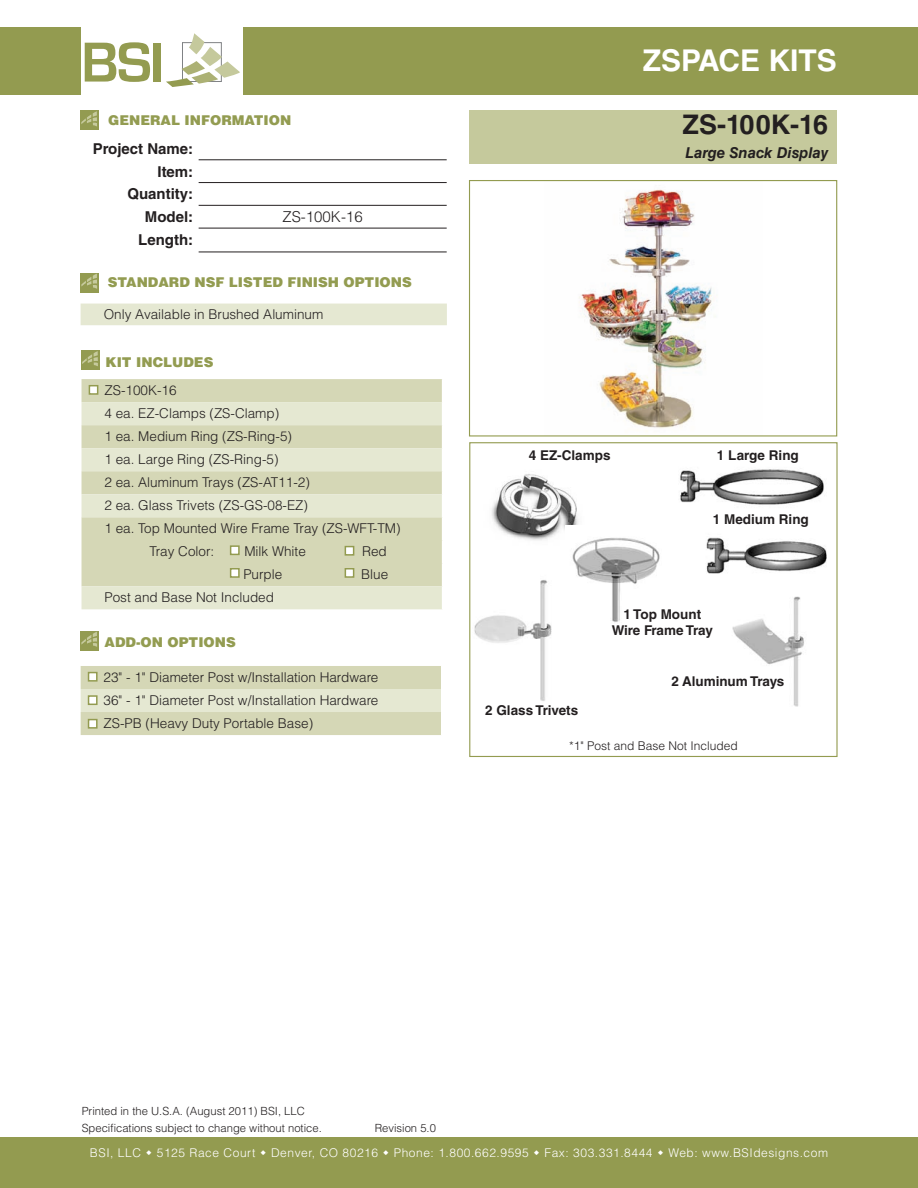
<style>
.page{position:relative;width:918px;height:1188px;background:#fff}
.page>*{position:absolute;margin:0;border:0;box-sizing:border-box;transform-origin:0 0}
.t1{font:700 30px "Helvetica LT Std";color:#fff}
.t2{font:700 27px "Helvetica LT Std";color:#231f20}
.t3{font:700 15px/22.8px "Helvetica LT Std";color:#231f20;text-align:right}
.t4{font:italic 700 15px "Helvetica LT Std";color:#231f20}
.t5{font:300 15px "Helvetica LT Std";color:#231f20}
.t6{font:300 13.5px/23.1px "Helvetica LT Std";color:#231f20;text-align:justify}
.t7{font:700 13.5px/16.2px "Helvetica LT Std";color:#231f20;text-align:center}
.t8{font:900 13.5px "Helvetica LT Std";color:#939c51}
.t9{font:300 12px "Helvetica LT Std";letter-spacing:.045em;color:#fff}
.t10{font:300 12px "Helvetica LT Std";color:#231f20}
.t11{font:300 11.25px "Helvetica LT Std";color:#231f20}
</style>
<div class="page">
<div style="left:0;top:27px;width:918px;height:67px;background:#939b50"></div>
<div style="left:0;top:1137px;width:918px;height:51px;background:#939b50"></div>
<div style="left:81px;top:27px;width:162px;height:67px;background:#fff"></div>
<svg style="left:166px;top:33px;width:74px;height:54px"></svg>
<svg style="left:85px;top:42px;width:65px;height:40px"></svg>
<div style="left:154px;top:43px;width:7px;height:39px;background:#939b50"></div>
<div style="left:469px;top:111px;width:368px;height:53px;background:#c5c99c"></div>
<img style="left:579px;top:189px;width:136px;height:239px">
<div style="left:469px;top:180px;width:368px;height:257px;border:1px solid #939b50"></div>
<div style="left:469px;top:442px;width:369px;height:315px;border:1px solid #939b50"></div>
<div style="left:81px;top:111px;width:18px;height:19px;background:#939b51"></div>
<svg style="left:81px;top:111px;width:16px;height:16px"></svg>
<svg style="left:198px;top:159px;width:249px;height:93px"></svg>
<hr style="left:199px;top:159px;width:248px;height:1px;background:#231f20">
<hr style="left:199px;top:182px;width:248px;height:1px;background:#231f20">
<hr style="left:199px;top:205px;width:248px;height:1px;background:#231f20">
<hr style="left:199px;top:228px;width:248px;height:1px;background:#231f20">
<hr style="left:199px;top:252px;width:248px;height:1px;background:#231f20">
<img style="left:680px;top:469px;width:144px;height:36px">
<img style="left:491px;top:474px;width:87px;height:66px">
<img style="left:474px;top:580px;width:78px;height:121px">
<img style="left:732px;top:596px;width:72px;height:111px">
<img style="left:706px;top:537px;width:121px;height:37px">
<img style="left:566px;top:526px;width:94px;height:96px">
<div style="left:81px;top:273px;width:18px;height:19px;background:#939b51"></div>
<svg style="left:81px;top:274px;width:16px;height:15px"></svg>
<div style="left:81px;top:304px;width:366px;height:21px;background:#e5e8d2"></div>
<div style="left:82px;top:379px;width:360px;height:23px;background:#d5d7b6"></div>
<svg style="left:82px;top:402px;width:360px;height:207px;background:#dcdec2"></svg>
<div style="left:81px;top:351px;width:19px;height:19px;background:#939b51"></div>
<svg style="left:82px;top:351px;width:16px;height:15px"></svg>
<div style="left:89px;top:386px;width:9px;height:8px;background:#fff"></div>
<div style="left:89px;top:385px;width:9px;height:10px;border:2px solid #939b50"></div>
<svg style="left:81px;top:666px;width:360px;height:69px;background:#dadcbf"></svg>
<div style="left:89px;top:673px;width:8px;height:8px;background:#fff"></div>
<div style="left:88px;top:672px;width:10px;height:10px;border:2px solid #939b50"></div>
<div style="left:81px;top:631px;width:18px;height:19px;background:#939b51"></div>
<svg style="left:81px;top:632px;width:16px;height:15px"></svg>
<div style="left:89px;top:696px;width:8px;height:8px;background:#fff"></div>
<div style="left:88px;top:695px;width:10px;height:10px;border:2px solid #939b50"></div>
<div style="left:89px;top:720px;width:8px;height:8px;background:#fff"></div>
<div style="left:88px;top:719px;width:10px;height:10px;border:2px solid #939b50"></div>
<div style="left:231px;top:546px;width:8px;height:8px;background:#fff"></div>
<div style="left:230px;top:545px;width:10px;height:10px;border:2px solid #939b50"></div>
<div style="left:231px;top:569px;width:8px;height:8px;background:#fff"></div>
<div style="left:230px;top:568px;width:10px;height:10px;border:2px solid #939b50"></div>
<div style="left:345px;top:547px;width:9px;height:8px;background:#fff"></div>
<div style="left:345px;top:546px;width:9px;height:10px;border:2px solid #939b50"></div>
<div style="left:345px;top:569px;width:9px;height:8px;background:#fff"></div>
<div style="left:345px;top:568px;width:9px;height:10px;border:2px solid #939b50"></div>
<p class="t8" style="left:108px;top:111px;width:185px">GENERAL INFORMATION</p>
<p class="t3" style="left:93px;top:137px;width:102px">Project Name:<br>Item:<br>Quantity:<br>Model:</p>
<p class="t5" style="left:283px;top:207px;width:82px">ZS-100K-16</p>
<p class="t3" style="left:138px;top:229px;width:56px">Length:</p>
<p class="t8" style="left:108px;top:273px;width:306px">STANDARD NSF LISTED FINISH OPTIONS</p>
<p class="t6" style="left:104px;top:303px;width:221px">Only Available in Brushed Aluminum</p>
<p class="t8" style="left:105px;top:353px;width:109px">KIT INCLUDES</p>
<p class="t6" style="left:105px;top:378px;width:74px">ZS-100K-16</p>
<p class="t6" style="left:105px;top:401px;width:176px">4 ea. EZ-Clamps (ZS-Clamp)</p>
<p class="t6" style="left:105px;top:424px;width:189px">1 ea. Medium Ring (ZS-Ring-5)</p>
<p class="t6" style="left:105px;top:447px;width:176px">1 ea. Large Ring (ZS-Ring-5)</p>
<p class="t6" style="left:105px;top:470px;width:207px">2 ea. Aluminum Trays (ZS-AT11-2)</p>
<p class="t6" style="left:105px;top:493px;width:205px">2 ea. Glass Trivets (ZS-GS-08-EZ)</p>
<p class="t6" style="left:105px;top:517px;width:298px">1 ea. Top Mounted Wire Frame Tray (ZS-WFT-TM)</p>
<p class="t6" style="left:150px;top:540px;width:66px">Tray Color:</p>
<p class="t6" style="left:244px;top:540px;width:63px">Milk White</p>
<p class="t6" style="left:362px;top:540px;width:26px">Red</p>
<p class="t6" style="left:243px;top:563px;width:41px">Purple</p>
<p class="t6" style="left:361px;top:563px;width:29px">Blue</p>
<p class="t6" style="left:105px;top:586px;width:171px">Post and Base Not Included</p>
<p class="t8" style="left:105px;top:634px;width:133px">ADD-ON OPTIONS</p>
<p class="t6" style="left:104px;top:665px;width:276px">23" - 1" Diameter Post w/Installation Hardware 36" - 1" Diameter Post w/Installation Hardware ZS-PB (Heavy Duty Portable Base)</p>
<h1 class="t1" style="left:643px;top:42px;width:196px">ZSPACE KITS</h1>
<h2 class="t2" style="left:683px;top:108px;width:147px">ZS-100K-16</h2>
<p class="t4" style="left:685px;top:144px;width:144px">Large Snack Display</p>
<p class="t7" style="left:529px;top:447px;width:83px">4 EZ-Clamps</p>
<p class="t7" style="left:717px;top:447px;width:83px">1 Large Ring</p>
<p class="t7" style="left:713px;top:510px;width:98px">1 Medium Ring</p>
<p class="t7" style="left:612px;top:606px;width:103px">1 Top Mount<br>Wire Frame Tray</p>
<p class="t7" style="left:485px;top:702px;width:95px">2 Glass Trivets</p>
<p class="t7" style="left:671px;top:673px;width:114px">2 Aluminum Trays</p>
<p class="t10" style="left:569px;top:738px;width:170px">*1" Post and Base Not Included</p>
<p class="t11" style="left:82px;top:1104px;width:225px">Printed in the U.S.A. (August 2011) BSI, LLC</p>
<p class="t11" style="left:82px;top:1121px;width:242px">Specifications subject to change without notice.</p>
<p class="t11" style="left:375px;top:1121px;width:63px">Revision 5.0</p>
<p class="t9" style="left:90px;top:1145px;width:53px">BSI, LLC</p>
<p class="t9" style="left:157px;top:1145px;width:100px">5125 Race Court</p>
<p class="t9" style="left:271px;top:1145px;width:109px">Denver, CO 80216</p>
<p class="t9" style="left:394px;top:1145px;width:136px">Phone: 1.800.662.9595</p>
<p class="t9" style="left:545px;top:1145px;width:110px">Fax: 303.331.8444</p>
<p class="t9" style="left:668px;top:1145px;width:161px">Web: www.BSIdesigns.com</p>
</div>
